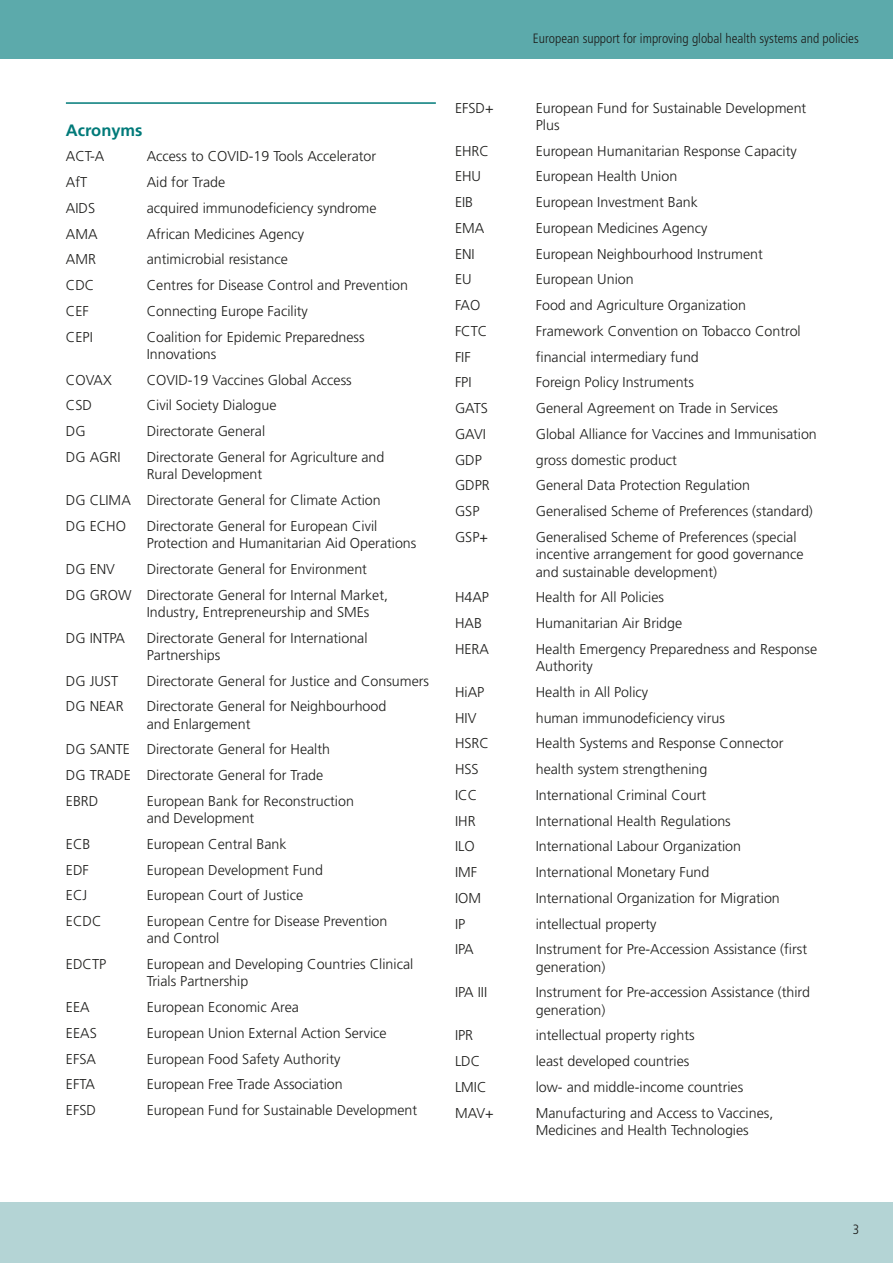
<style>
.page{position:relative;width:893px;height:1263px;background:#fff}
.page>*{position:absolute;margin:0;border:0;box-sizing:border-box;transform-origin:0 0}
.t1{font:700 16.5px "Frutiger LT Pro";color:#007a79}
.t2{font:300 14.25px/17.2px "Frutiger LT Pro";color:#1d1d1b}
.t3{font:300 condensed 13.5px "Frutiger LT Pro";color:#1d1d1b}
</style>
<div class="page">
<div style="left:0;top:0;width:893px;height:59px;background:#5caaab"></div>
<div style="left:0;top:1203px;width:893px;height:60px;background:#b4d4d5"></div>
<hr style="left:66px;top:102px;width:370px;height:2px;background:#007a79">
<p class="t1" style="left:66px;top:120px;width:78px">Acronyms</p>
<p class="t2" style="left:66px;top:148px;width:40px">ACT-A</p>
<p class="t2" style="left:147px;top:148px;width:231px">Access to COVID-19 Tools Accelerator</p>
<p class="t2" style="left:66px;top:174px;width:23px">AfT</p>
<p class="t2" style="left:147px;top:174px;width:80px">Aid for Trade</p>
<p class="t2" style="left:66px;top:199px;width:31px">AIDS</p>
<p class="t2" style="left:147px;top:199px;width:231px">acquired immunodeficiency syndrome</p>
<p class="t2" style="left:66px;top:225px;width:33px">AMA</p>
<p class="t2" style="left:147px;top:225px;width:159px">African Medicines Agency</p>
<p class="t2" style="left:66px;top:251px;width:32px">AMR</p>
<p class="t2" style="left:147px;top:251px;width:143px">antimicrobial resistance</p>
<p class="t2" style="left:66px;top:277px;width:30px">CDC</p>
<p class="t2" style="left:147px;top:277px;width:263px">Centres for Disease Control and Prevention</p>
<p class="t2" style="left:66px;top:302px;width:24px">CEF</p>
<p class="t2" style="left:147px;top:302px;width:163px">Connecting Europe Facility</p>
<p class="t2" style="left:66px;top:328px;width:28px">CEPI</p>
<p class="t2" style="left:147px;top:328px;width:220px">Coalition for Epidemic Preparedness<br>Innovations</p>
<p class="t2" style="left:66px;top:371px;width:47px">COVAX</p>
<p class="t2" style="left:147px;top:371px;width:207px">COVID-19 Vaccines Global Access</p>
<p class="t2" style="left:66px;top:397px;width:28px">CSD</p>
<p class="t2" style="left:147px;top:397px;width:131px">Civil Society Dialogue</p>
<p class="t2" style="left:66px;top:423px;width:21px">DG</p>
<p class="t2" style="left:147px;top:423px;width:120px">Directorate General</p>
<p class="t2" style="left:66px;top:448px;width:56px">DG AGRI</p>
<p class="t2" style="left:147px;top:448px;width:239px">Directorate General for Agriculture and<br>Rural Development</p>
<p class="t2" style="left:66px;top:487px;width:316px;line-height:25.8px">DG CLIMA Directorate General for Climate Action<br>DG ECHO</p>
<p class="t2" style="left:147px;top:517px;width:271px">Directorate General for European Civil<br>Protection and Humanitarian Aid Operations</p>
<p class="t2" style="left:66px;top:556px;width:324px;line-height:25.8px;text-indent:81px">Directorate General for Environment<br>DG GROW Directorate General for Internal Market,</p>
<p class="t2" style="left:147px;top:603px;width:224px">Industry, Entrepreneurship and SMEs</p>
<p class="t2" style="left:66px;top:629px;width:61px">DG INTPA</p>
<p class="t2" style="left:147px;top:629px;width:222px">Directorate General for International<br>Partnerships</p>
<p class="t2" style="left:66px;top:672px;width:54px">DG JUST</p>
<p class="t2" style="left:147px;top:672px;width:284px">Directorate General for Justice and Consumers</p>
<p class="t2" style="left:66px;top:698px;width:59px">DG NEAR</p>
<p class="t2" style="left:147px;top:698px;width:241px">Directorate General for Neighbourhood and Enlargement</p>
<p class="t2" style="left:66px;top:736px;width:266px;line-height:25.8px">DG SANTE Directorate General for Health<br>DG TRADE Directorate General for Trade<br>EBRD</p>
<p class="t2" style="left:66px;top:560px;width:51px">DG ENV</p>
<p class="t2" style="left:147px;top:792px;width:209px">European Bank for Reconstruction and Development</p>
<p class="t2" style="left:66px;top:835px;width:26px">ECB</p>
<p class="t2" style="left:147px;top:835px;width:141px">European Central Bank</p>
<p class="t2" style="left:66px;top:861px;width:24px">EDF</p>
<p class="t2" style="left:147px;top:861px;width:178px">European Development Fund</p>
<p class="t2" style="left:66px;top:887px;width:23px">ECJ</p>
<p class="t2" style="left:147px;top:887px;width:158px">European Court of Justice</p>
<p class="t2" style="left:66px;top:913px;width:37px">ECDC</p>
<p class="t2" style="left:147px;top:913px;width:242px">European Centre for Disease Prevention and Control</p>
<p class="t2" style="left:66px;top:956px;width:42px">EDCTP</p>
<p class="t2" style="left:147px;top:956px;width:268px">European and Developing Countries Clinical<br>Trials Partnership</p>
<p class="t2" style="left:66px;top:999px;width:25px">EEA</p>
<p class="t2" style="left:147px;top:999px;width:154px">European Economic Area</p>
<p class="t2" style="left:66px;top:1024px;width:32px">EEAS</p>
<p class="t2" style="left:147px;top:1024px;width:241px">European Union External Action Service</p>
<p class="t2" style="left:66px;top:1050px;width:32px">EFSA</p>
<p class="t2" style="left:147px;top:1050px;width:195px">European Food Safety Authority</p>
<p class="t2" style="left:66px;top:1076px;width:31px">EFTA</p>
<p class="t2" style="left:147px;top:1076px;width:198px">European Free Trade Association</p>
<p class="t2" style="left:66px;top:1102px;width:32px">EFSD</p>
<p class="t2" style="left:147px;top:1102px;width:272px">European Fund for Sustainable Development</p>
<p class="t3" style="left:533px;top:30px;width:327px">European support for improving global health systems and policies</p>
<p class="t2" style="left:455px;top:99px;width:40px">EFSD+</p>
<p class="t2" style="left:536px;top:99px;width:272px">European Fund for Sustainable Development<br>Plus</p>
<p class="t2" style="left:455px;top:142px;width:36px">EHRC</p>
<p class="t2" style="left:536px;top:142px;width:263px">European Humanitarian Response Capacity</p>
<p class="t2" style="left:455px;top:168px;width:28px">EHU</p>
<p class="t2" style="left:536px;top:168px;width:143px">European Health Union</p>
<p class="t2" style="left:455px;top:194px;width:20px">EIB</p>
<p class="t2" style="left:536px;top:194px;width:164px">European Investment Bank</p>
<p class="t2" style="left:455px;top:219px;width:31px">EMA</p>
<p class="t2" style="left:536px;top:219px;width:173px">European Medicines Agency</p>
<p class="t2" style="left:455px;top:245px;width:21px">ENI</p>
<p class="t2" style="left:536px;top:245px;width:229px">European Neighbourhood Instrument</p>
<p class="t2" style="left:455px;top:271px;width:18px">EU</p>
<p class="t2" style="left:536px;top:271px;width:99px">European Union</p>
<p class="t2" style="left:455px;top:297px;width:27px">FAO</p>
<p class="t2" style="left:536px;top:297px;width:212px">Food and Agriculture Organization</p>
<p class="t2" style="left:455px;top:322px;width:34px">FCTC</p>
<p class="t2" style="left:536px;top:322px;width:267px">Framework Convention on Tobacco Control</p>
<p class="t2" style="left:455px;top:348px;width:17px">FIF</p>
<p class="t2" style="left:536px;top:348px;width:165px">financial intermediary fund</p>
<p class="t2" style="left:455px;top:374px;width:18px">FPI</p>
<p class="t2" style="left:536px;top:374px;width:160px">Foreign Policy Instruments</p>
<p class="t2" style="left:455px;top:400px;width:35px">GATS</p>
<p class="t2" style="left:536px;top:400px;width:244px">General Agreement on Trade in Services</p>
<p class="t2" style="left:455px;top:425px;width:32px">GAVI</p>
<p class="t2" style="left:536px;top:425px;width:283px">Global Alliance for Vaccines and Immunisation</p>
<p class="t2" style="left:455px;top:451px;width:28px">GDP</p>
<p class="t2" style="left:536px;top:451px;width:143px">gross domestic product</p>
<p class="t2" style="left:455px;top:477px;width:36px">GDPR</p>
<p class="t2" style="left:536px;top:477px;width:216px">General Data Protection Regulation</p>
<p class="t2" style="left:455px;top:503px;width:26px">GSP</p>
<p class="t2" style="left:536px;top:503px;width:279px">Generalised Scheme of Preferences (standard)</p>
<p class="t2" style="left:455px;top:528px;width:35px">GSP+</p>
<p class="t2" style="left:536px;top:528px;width:269px">Generalised Scheme of Preferences (special incentive arrangement for good governance and sustainable development)</p>
<p class="t2" style="left:455px;top:589px;width:36px">H4AP</p>
<p class="t2" style="left:536px;top:589px;width:130px">Health for All Policies</p>
<p class="t2" style="left:455px;top:614px;width:28px">HAB</p>
<p class="t2" style="left:536px;top:614px;width:148px">Humanitarian Air Bridge</p>
<p class="t2" style="left:455px;top:640px;width:36px">HERA</p>
<p class="t2" style="left:536px;top:640px;width:283px">Health Emergency Preparedness and Response<br>Authority</p>
<p class="t2" style="left:455px;top:683px;width:31px">HiAP</p>
<p class="t2" style="left:536px;top:683px;width:114px">Health in All Policy</p>
<p class="t2" style="left:455px;top:709px;width:23px">HIV</p>
<p class="t2" style="left:536px;top:709px;width:191px">human immunodeficiency virus</p>
<p class="t2" style="left:455px;top:735px;width:36px">HSRC</p>
<p class="t2" style="left:536px;top:735px;width:249px">Health Systems and Response Connector</p>
<p class="t2" style="left:455px;top:760px;width:25px">HSS</p>
<p class="t2" style="left:536px;top:760px;width:173px">health system strengthening</p>
<p class="t2" style="left:455px;top:786px;width:24px">ICC</p>
<p class="t2" style="left:536px;top:786px;width:172px">International Criminal Court</p>
<p class="t2" style="left:455px;top:812px;width:22px">IHR</p>
<p class="t2" style="left:536px;top:812px;width:197px">International Health Regulations</p>
<p class="t2" style="left:455px;top:838px;width:21px">ILO</p>
<p class="t2" style="left:536px;top:838px;width:207px">International Labour Organization</p>
<p class="t2" style="left:455px;top:863px;width:24px">IMF</p>
<p class="t2" style="left:536px;top:863px;width:175px">International Monetary Fund</p>
<p class="t2" style="left:455px;top:889px;width:28px">IOM</p>
<p class="t2" style="left:536px;top:889px;width:246px">International Organization for Migration</p>
<p class="t2" style="left:455px;top:915px;width:12px">IP</p>
<p class="t2" style="left:536px;top:915px;width:122px">intellectual property</p>
<p class="t2" style="left:455px;top:941px;width:20px">IPA</p>
<p class="t2" style="left:536px;top:941px;width:273px">Instrument for Pre-Accession Assistance (first generation)</p>
<p class="t2" style="left:455px;top:984px;width:34px">IPA III</p>
<p class="t2" style="left:536px;top:984px;width:276px">Instrument for Pre-accession Assistance (third generation)</p>
<p class="t2" style="left:455px;top:1027px;width:20px">IPR</p>
<p class="t2" style="left:536px;top:1027px;width:160px">intellectual property rights</p>
<p class="t2" style="left:455px;top:1052px;width:27px">LDC</p>
<p class="t2" style="left:536px;top:1052px;width:155px">least developed countries</p>
<p class="t2" style="left:455px;top:1078px;width:33px">LMIC</p>
<p class="t2" style="left:536px;top:1078px;width:209px">low- and middle-income countries</p>
<p class="t2" style="left:455px;top:1104px;width:40px">MAV+</p>
<p class="t2" style="left:536px;top:1104px;width:239px">Manufacturing and Access to Vaccines,<br>Medicines and Health Technologies</p>
<p class="t3" style="left:853px;top:1222px;width:8px">3</p>
</div>
